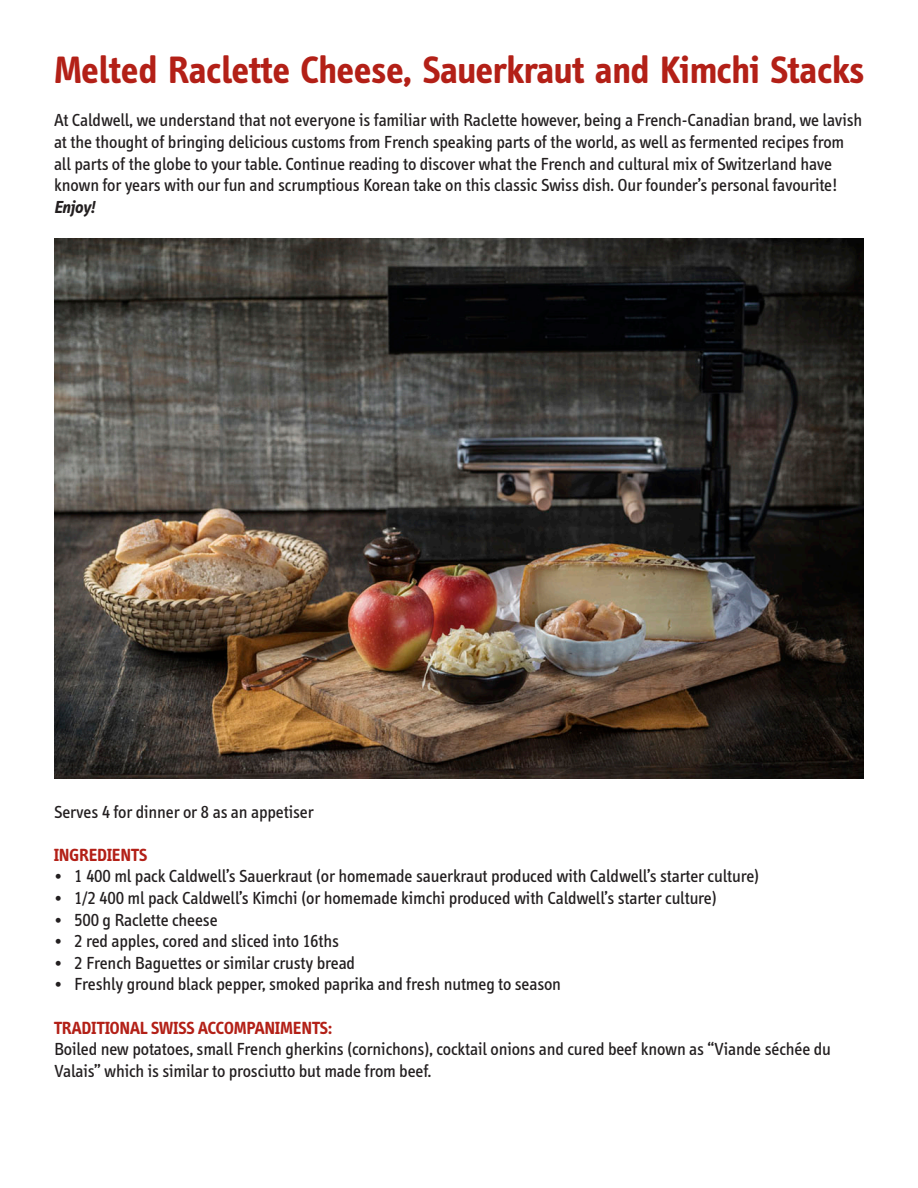
<style>
.page{position:relative;width:918px;height:1188px;background:#fff}
.page>*{position:absolute;margin:0;border:0;box-sizing:border-box;transform-origin:0 0}
.t1{font:700 39px "Info";color:#b32017}
.body{font:18px/21.6px "Info";color:#231f20}
.Bullets{font:18px "Info";color:#231f20}
.Subs{font:700 18px "Info";color:#b32017}
.s1{font-family:"Info Disp";font-weight:700;font-style:italic}
</style>
<div class="page">
<img style="left:54px;top:239px;width:810px;height:540px">
<p class="t1" style="left:54px;top:48px;width:812px">Melted Raclette Cheese, Sauerkraut and Kimchi Stacks</p>
<p class="body" style="left:54px;top:110px;width:810px">At Caldwell, we understand that not everyone is familiar with Raclette however, being a French-Canadian brand, we lavish at the thought of bringing delicious customs from French speaking parts of the world, as well as fermented recipes from all parts of the globe to your table. Continue reading to discover what the French and cultural mix of Switzerland have known for years with our fun and scrumptious Korean take on this classic Swiss dish. Our founder’s personal favourite!<br><span class="s1">Enjoy!</span></p>
<p class="body" style="left:54px;top:801px;width:261px">Serves 4 for dinner or 8 as an appetiser</p>
<p class="Subs" style="left:54px;top:845px;width:95px">INGREDIENTS</p>
<p class="Bullets" style="left:54px;top:866px;width:707px">• 1 400 ml pack Caldwell’s Sauerkraut (or homemade sauerkraut produced with Caldwell’s starter culture)</p>
<p class="Bullets" style="left:54px;top:888px;width:664px">• 1/2 400 ml pack Caldwell’s Kimchi (or homemade kimchi produced with Caldwell’s starter culture)</p>
<p class="Bullets" style="left:54px;top:910px;width:165px">• 500 g Raclette cheese</p>
<p class="Bullets" style="left:54px;top:931px;width:286px">• 2 red apples, cored and sliced into 16ths</p>
<p class="Bullets" style="left:54px;top:953px;width:303px">• 2 French Baguettes or similar crusty bread</p>
<p class="Bullets" style="left:54px;top:974px;width:508px">• Freshly ground black pepper, smoked paprika and fresh nutmeg to season</p>
<p class="Subs" style="left:54px;top:1017px;width:280px">TRADITIONAL SWISS ACCOMPANIMENTS:</p>
<p class="body" style="left:54px;top:1039px;width:778px">Boiled new potatoes, small French gherkins (cornichons), cocktail onions and cured beef known as “Viande séchée du<br>Valais” which is similar to prosciutto but made from beef.</p>
</div>
